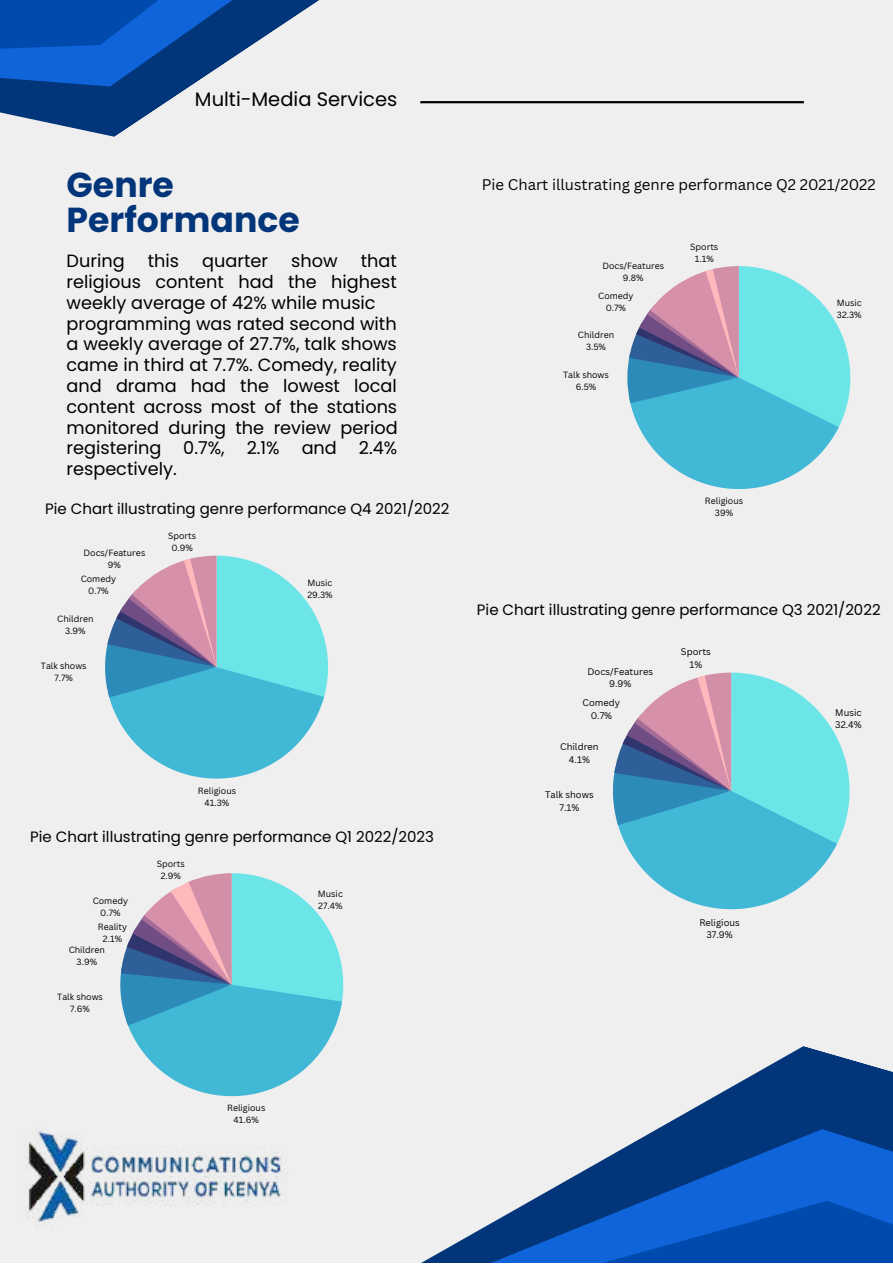
<style>
.page{position:relative;width:893px;height:1264px;background:#fff}
.page>*{position:absolute;margin:0;border:0;box-sizing:border-box;transform-origin:0 0}
.t1{font:700 34.65px/34.8px "Poppins";color:#023579}
.t2{font:19.5px "Poppins";color:#000}
.t3{font:17.7px/20.9px "Poppins";color:#000}
.t4{font:15px "Poppins";color:#000}
.t5{font:15px "Canva Sans";color:#000}
.t6{font:9.3px/12.8px "Canva Sans";color:#000;text-align:center}
.t7{font:8.85px/12px "Canva Sans";color:#000;text-align:center}
</style>
<div class="page">
<div style="left:0;top:0;width:892px;height:1262px;background:#efefef"></div>
<svg style="left:423px;top:1058px;width:469px;height:204px"></svg>
<svg style="left:0;top:0;width:483px;height:137px"></svg>
<hr style="left:420px;top:101px;width:383px;height:2px;background:#000">
<svg style="left:627px;top:266px;width:223px;height:223px"></svg>
<svg style="left:613px;top:672px;width:236px;height:237px"></svg>
<img style="left:25px;top:1129px;width:258px;height:93px">
<svg style="left:105px;top:555px;width:223px;height:223px"></svg>
<svg style="left:120px;top:873px;width:223px;height:223px"></svg>
<p class="t2" style="left:195px;top:86px;width:204px">Multi-Media Services</p>
<h1 class="t1" style="left:67px;top:168px;width:234px">Genre<br>Performance</h1>
<p class="t3" style="left:67px;top:250px;width:60px">During</p>
<p class="t3" style="left:148px;top:250px;width:33px">this</p>
<p class="t3" style="left:202px;top:250px;width:67px">quarter</p>
<p class="t3" style="left:291px;top:250px;width:48px">show</p>
<p class="t3" style="left:67px;top:250px;width:332px;text-indent:294px">that religious content had the highest weekly average of 42% while music programming was rated second with a weekly average of 27.7%, talk shows came in third at 7.7%. Comedy, reality and drama had the lowest local content across most of the stations monitored during the review period registering 0.7%, 2.1% and 2.4% respectively.</p>
<p class="t4" style="left:45px;top:498px;width:406px">Pie Chart illustrating genre performance Q4 2021/2022</p>
<p class="t7" style="left:84px;top:546px;width:63px">Docs/Features<br>9%</p>
<p class="t7" style="left:81px;top:572px;width:37px">Comedy<br>0.7%</p>
<p class="t7" style="left:57px;top:613px;width:38px">Children<br>3.9%</p>
<p class="t7" style="left:41px;top:659px;width:47px">Talk shows<br>7.7%</p>
<p class="t7" style="left:168px;top:529px;width:30px">Sports<br>0.9%</p>
<p class="t7" style="left:198px;top:785px;width:40px">Religious<br>41.3%</p>
<p class="t7" style="left:307px;top:576px;width:27px;text-align:left">Music<br>29.3%</p>
<p class="t4" style="left:30px;top:825px;width:405px">Pie Chart illustrating genre performance Q1 2022/2023</p>
<p class="t7" style="left:157px;top:857px;width:30px">Sports<br>2.9%</p>
<p class="t7" style="left:93px;top:894px;width:37px">Comedy<br>0.7%</p>
<p class="t7" style="left:318px;top:888px;width:26px;text-align:left">Music<br>27.4%</p>
<p class="t7" style="left:98px;top:920px;width:31px">Reality<br>2.1%</p>
<p class="t7" style="left:69px;top:943px;width:38px">Children<br>3.9%</p>
<p class="t7" style="left:57px;top:990px;width:47px">Talk shows<br>7.6%</p>
<p class="t5" style="left:482px;top:174px;width:395px">Pie Chart illustrating genre performance Q2 2021/2022</p>
<p class="t7" style="left:602px;top:259px;width:63px">Docs/Features<br>9.8%</p>
<p class="t7" style="left:598px;top:289px;width:37px">Comedy<br>0.7%</p>
<p class="t7" style="left:578px;top:328px;width:38px">Children<br>3.5%</p>
<p class="t7" style="left:563px;top:369px;width:47px">Talk shows<br>6.5%</p>
<p class="t7" style="left:690px;top:240px;width:30px">Sports<br>1.1%</p>
<p class="t7" style="left:704px;top:494px;width:40px">Religious<br>39%</p>
<p class="t7" style="left:836px;top:297px;width:26px;text-align:left">Music<br>32.3%</p>
<p class="t4" style="left:477px;top:599px;width:405px">Pie Chart illustrating genre performance Q3 2021/2022</p>
<p class="t6" style="left:587px;top:664px;width:67px">Docs/Features<br>9.9%</p>
<p class="t6" style="left:582px;top:696px;width:39px">Comedy<br>0.7%</p>
<p class="t6" style="left:560px;top:739px;width:40px">Children<br>4.1%</p>
<p class="t6" style="left:545px;top:788px;width:50px">Talk shows<br>7.1%</p>
<p class="t6" style="left:681px;top:645px;width:31px">Sports<br>1%</p>
<p class="t6" style="left:699px;top:915px;width:42px">Religious<br>37.9%</p>
<p class="t6" style="left:835px;top:705px;width:28px;text-align:left">Music<br>32.4%</p>
<p class="t7" style="left:227px;top:1101px;width:40px">Religious<br>41.6%</p>
</div>
